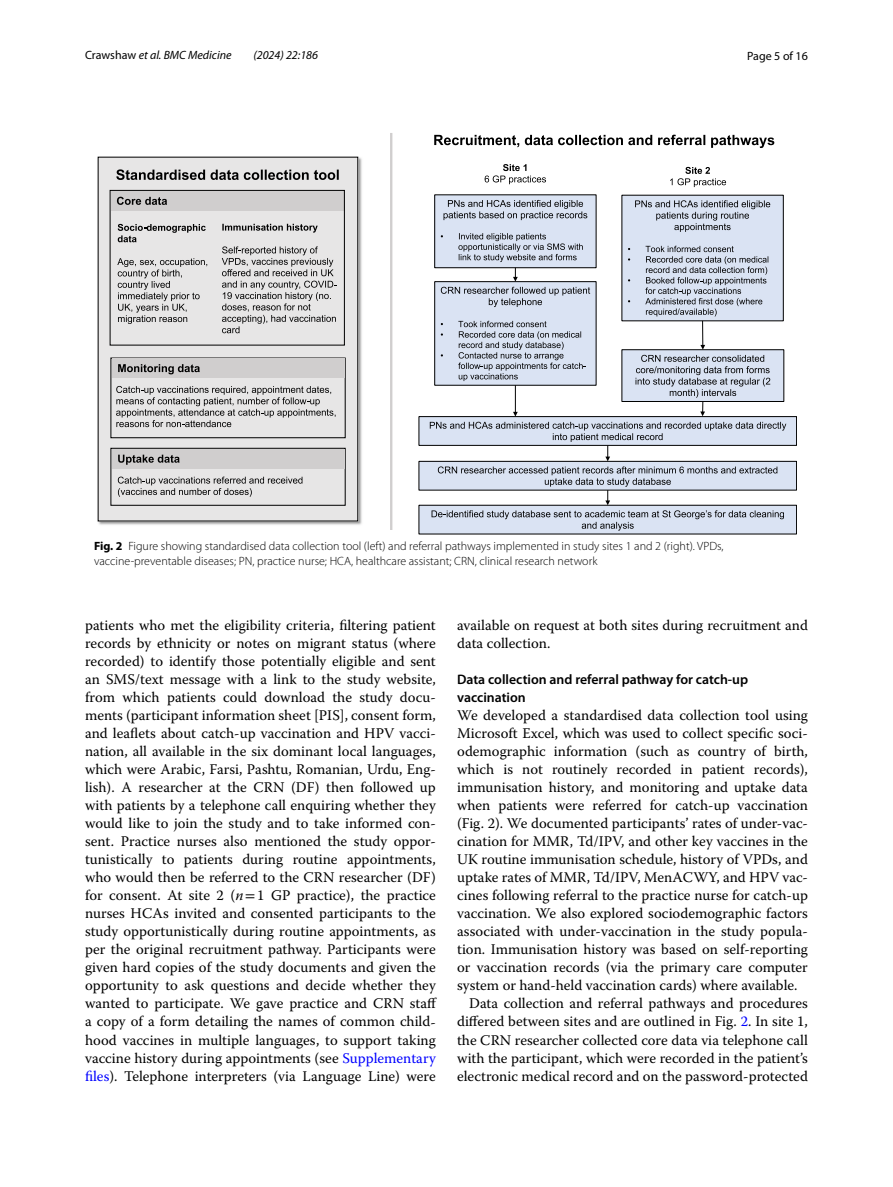
<style>
.page{position:relative;width:893px;height:1187px;background:#fff}
.page>*{position:absolute;margin:0;border:0;box-sizing:border-box;transform-origin:0 0}
.t1{font:14.7px/18px "Warnock Pro";color:#000;text-align:justify}
.t2{font:600 13.8px/18px "Myriad Pro";color:#000}
.t3{font:300 12px/15px "Myriad Pro";color:#000}
.t4{font:italic 12px "Myriad Pro";color:#000}
.t5{font:12px "Myriad Pro";color:#000}
.s1{font-style:normal}
.s2{font-weight:700}
.s3{font-style:italic}
.s4{font-family:"STIX"}
.s5{color:#00f}
</style>
<div class="page">
<img style="left:97px;top:156px;width:265px;height:369px">
<div style="left:435px;top:195px;width:161px;height:73px;background:#dae3f3"></div>
<div style="left:621px;top:195px;width:163px;height:126px;background:#dae3f3"></div>
<svg style="left:485px;top:164px;width:61px;height:20px"></svg>
<svg style="left:670px;top:167px;width:56px;height:20px"></svg>
<div style="left:419px;top:416px;width:377px;height:29px;background:#dae3f3"></div>
<div style="left:419px;top:461px;width:377px;height:29px;background:#dae3f3"></div>
<div style="left:419px;top:505px;width:377px;height:29px;background:#dae3f3"></div>
<div style="left:98px;top:157px;width:260px;height:364px;background:#e7e6e6"></div>
<svg style="left:116px;top:169px;width:223px;height:11px"></svg>
<svg style="left:109px;top:190px;width:237px;height:316px"></svg>
<div style="left:112px;top:358px;width:232px;height:19px;background:#d0cece"></div>
<svg style="left:118px;top:364px;width:82px;height:10px"></svg>
<svg style="left:118px;top:224px;width:88px;height:18px"></svg>
<svg style="left:117px;top:258px;width:90px;height:66px"></svg>
<svg style="left:222px;top:224px;width:96px;height:8px"></svg>
<svg style="left:222px;top:246px;width:115px;height:87px"></svg>
<svg style="left:116px;top:386px;width:220px;height:41px"></svg>
<div style="left:112px;top:449px;width:232px;height:19px;background:#d0cece"></div>
<svg style="left:118px;top:454px;width:62px;height:11px"></svg>
<svg style="left:118px;top:476px;width:184px;height:21px"></svg>
<svg style="left:434px;top:135px;width:271px;height:12px"></svg>
<svg style="left:711px;top:135px;width:63px;height:13px"></svg>
<svg style="left:430px;top:200px;width:356px;height:330px"></svg>
<hr style="left:390px;top:133px;width:2px;height:397px;background:#d0cece">
<p class="t4" style="left:85px;top:48px;width:148px"><span class="s1">Crawshaw</span> et al. BMC Medicine</p>
<p class="t4" style="left:253px;top:48px;width:66px">(2024) 22:186</p>
<p class="t5" style="left:747px;top:48px;width:62px">Page 5 of 16</p>
<p class="t3" style="left:94px;top:538px;width:631px"><span class="s2">Fig. 2</span> Figure showing standardised data collection tool (left) and referral pathways implemented in study sites 1 and 2 (right). VPDs, vaccine-preventable diseases; PN, practice nurse; HCA, healthcare assistant; CRN, clinical research network</p>
<p class="t1" style="left:85px;top:616px;width:353px">patients who met the eligibility criteria, filtering patient records by ethnicity or notes on migrant status (where recorded) to identify those potentially eligible and sent an SMS/text message with a link to the study website, from which patients could download the study docu&shy;ments (participant information sheet [PIS], consent form, and leaflets about catch-up vaccination and HPV vacci&shy;nation, all available in the six dominant local languages, which were Arabic, Farsi, Pashtu, Romanian, Urdu, Eng&shy;lish). A researcher at the CRN (DF) then followed up with patients by a telephone call enquiring whether they would like to join the study and to take informed con&shy;sent. Practice nurses also mentioned the study oppor&shy;tunistically to patients during routine appointments, who would then be referred to the CRN researcher (DF) for consent. At site 2 (<span class="s3">n</span><span class="s4">=</span>1 GP practice), the practice nurses HCAs invited and consented participants to the study opportunistically during routine appointments, as per the original recruitment pathway. Participants were given hard copies of the study documents and given the opportunity to ask questions and decide whether they wanted to participate. We gave practice and CRN staff a copy of a form detailing the names of common child&shy;hood vaccines in multiple languages, to support taking vaccine history during appointments (see <span class="s5">Supplementary files</span>). Telephone interpreters (via Language Line) were</p>
<p class="t1" style="left:457px;top:616px;width:352px">available on request at both sites during recruitment and data collection.</p>
<p class="t2" style="left:457px;top:670px;width:293px">Data collection and referral pathway for catch‑up vaccination</p>
<p class="t1" style="left:457px;top:706px;width:352px">We developed a standardised data collection tool using</p>
<p class="t1" style="left:457px;top:724px;width:352px">Microsoft Excel, which was used to collect specific soci-</p>
<p class="t1" style="left:457px;top:742px;width:352px">odemographic information (such as country of birth,</p>
<p class="t1" style="left:457px;top:760px;width:352px">which is not routinely recorded in patient records),</p>
<p class="t1" style="left:457px;top:778px;width:352px">immunisation history, and monitoring and uptake data</p>
<p class="t1" style="left:457px;top:796px;width:352px">when patients were referred for catch-up vaccination</p>
<p class="t1" style="left:457px;top:814px;width:352px">(Fig. 2). We documented participants’ rates of under-vac-</p>
<p class="t1" style="left:457px;top:832px;width:352px">cination for MMR, Td/IPV, and other key vaccines in the</p>
<p class="t1" style="left:457px;top:850px;width:352px">UK routine immunisation schedule, history of VPDs, and</p>
<p class="t1" style="left:457px;top:868px;width:352px">uptake rates of MMR, Td/IPV, MenACWY, and HPV vac-</p>
<p class="t1" style="left:457px;top:886px;width:352px">cines following referral to the practice nurse for catch-up</p>
<p class="t1" style="left:457px;top:904px;width:352px">vaccination. We also explored sociodemographic factors</p>
<p class="t1" style="left:457px;top:922px;width:352px">associated with under-vaccination in the study popula-</p>
<p class="t1" style="left:457px;top:940px;width:352px">tion. Immunisation history was based on self-reporting</p>
<p class="t1" style="left:457px;top:958px;width:352px">or vaccination records (via the primary care computer</p>
<p class="t1" style="left:457px;top:976px;width:342px">system or hand-held vaccination cards) where available.</p>
<p class="t1" style="left:469px;top:994px;width:340px">Data collection and referral pathways and procedures</p>
<p class="t1" style="left:457px;top:1012px;width:352px">differed between sites and are outlined in Fig. <span class="s5">2</span>. In site 1,</p>
<p class="t1" style="left:457px;top:1030px;width:352px">the CRN researcher collected core data via telephone call</p>
<p class="t1" style="left:457px;top:1048px;width:352px">with the participant, which were recorded in the patient’s</p>
<p class="t1" style="left:457px;top:1066px;width:352px">electronic medical record and on the password-protected</p>
</div>
